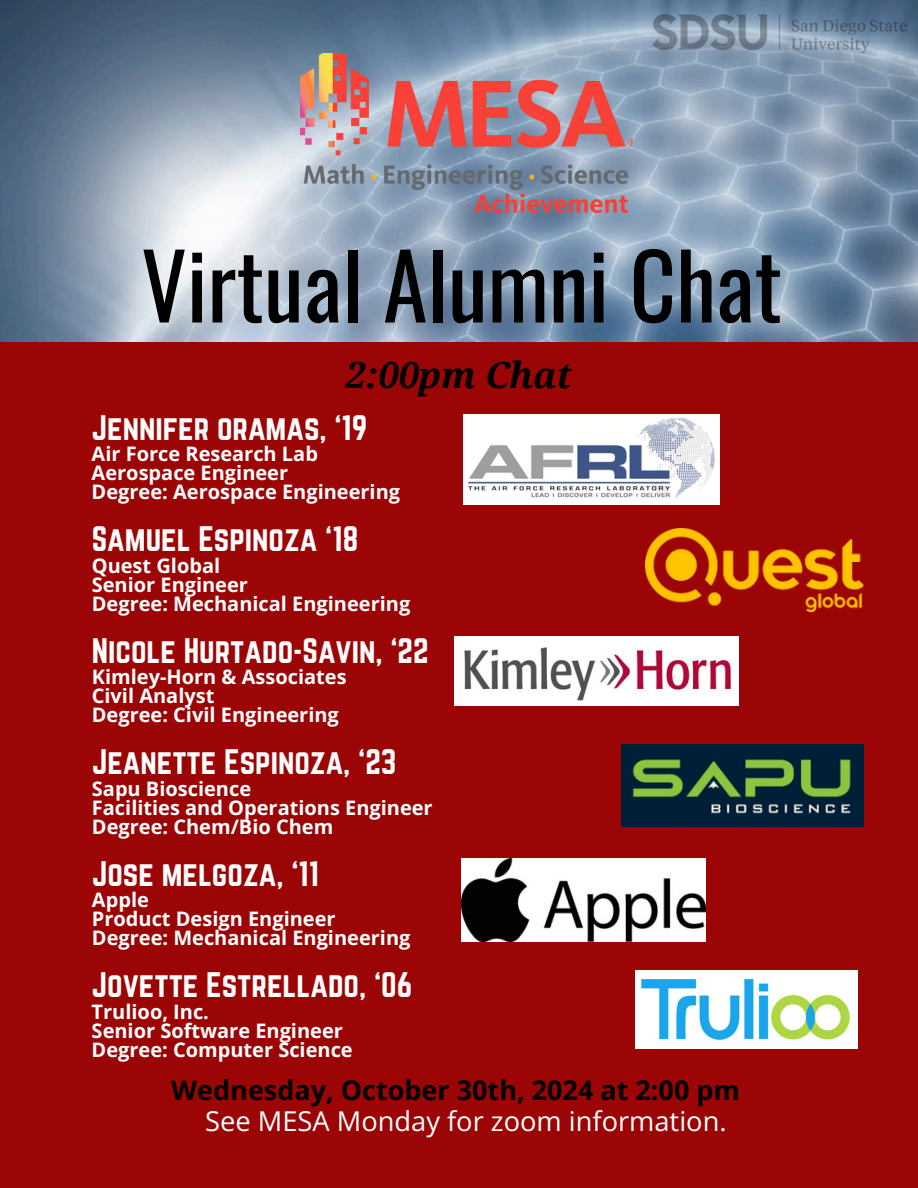
<style>
.page{position:relative;width:918px;height:1188px;background:#9b0505}
.page>*{position:absolute;margin:0;border:0;box-sizing:border-box;transform-origin:0 0}
.t1{font:90px "Oswald";color:#000}
.t2{font:italic 700 36px "Noto Serif";color:#000}
.t3{font:31.05px "Norwester";color:#fff}
.t4{font:27.3px "Open Sans";color:#fff}
.t5{font:700 27px "Open Sans";color:#000}
.t6{font:700 19.95px "Open Sans";color:#fff}
</style>
<div class="page">
<img style="left:0;top:0;width:918px;height:342px">
<img style="left:301px;top:53px;width:331px;height:160px">
<img style="left:653px;top:15px;width:253px;height:38px">
<img style="left:464px;top:414px;width:255px;height:90px">
<img style="left:645px;top:529px;width:219px;height:83px">
<img style="left:454px;top:636px;width:285px;height:70px">
<img style="left:621px;top:744px;width:242px;height:82px">
<img style="left:462px;top:859px;width:244px;height:83px">
<img style="left:636px;top:971px;width:221px;height:77px">
<p class="t1" style="left:141px;top:215px;width:642px">Virtual Alumni Chat</p>
<h3 class="t2" style="left:346px;top:350px;width:228px">2:00pm Chat</h3>
<p class="t3" style="left:92px;top:409px;width:277px">Jennifer oramas, ‘19</p>
<h3 class="t6" style="left:92px;top:440px;width:228px">Air Force Research Lab</h3>
<p class="t6" style="left:92px;top:459px;width:198px">Aerospace Engineer</p>
<p class="t6" style="left:92px;top:478px;width:310px">Degree: Aerospace Engineering</p>
<p class="t3" style="left:92px;top:520px;width:268px">Samuel Espinoza ‘18</p>
<p class="t6" style="left:92px;top:552px;width:130px">Quest Global</p>
<p class="t6" style="left:92px;top:570px;width:158px">Senior Engineer</p>
<p class="t6" style="left:92px;top:589px;width:320px">Degree: Mechanical Engineering</p>
<h3 class="t3" style="left:92px;top:632px;width:338px">Nicole Hurtado-Savin, ‘22</h3>
<p class="t6" style="left:92px;top:663px;width:256px">Kimley-Horn &amp; Associates</p>
<p class="t6" style="left:92px;top:682px;width:124px">Civil Analyst</p>
<p class="t6" style="left:92px;top:701px;width:249px">Degree: Civil Engineering</p>
<p class="t3" style="left:92px;top:743px;width:306px">Jeanette Espinoza, ‘23</p>
<h3 class="t6" style="left:92px;top:775px;width:161px">Sapu Bioscience</h3>
<p class="t6" style="left:92px;top:793px;width:342px">Facilities and Operations Engineer</p>
<p class="t6" style="left:92px;top:812px;width:243px">Degree: Chem/Bio Chem</p>
<p class="t3" style="left:92px;top:855px;width:228px">Jose melgoza, ‘11</p>
<p class="t6" style="left:92px;top:886px;width:58px">Apple</p>
<h3 class="t6" style="left:92px;top:905px;width:245px">Product Design Engineer</h3>
<p class="t6" style="left:92px;top:924px;width:320px">Degree: Mechanical Engineering</p>
<p class="t3" style="left:92px;top:966px;width:322px">Jovette Estrellado, ‘06</p>
<p class="t6" style="left:92px;top:998px;width:119px">Trulioo, Inc.</p>
<p class="t6" style="left:92px;top:1016px;width:253px">Senior Software Engineer</p>
<h4 class="t6" style="left:92px;top:1035px;width:263px">Degree: Computer Science</h4>
<p class="t5" style="left:171px;top:1071px;width:570px">Wednesday, October 30th, 2024 at 2:00 pm</p>
<p class="t4" style="left:205px;top:1102px;width:523px">See MESA Monday for zoom information.</p>
</div>
